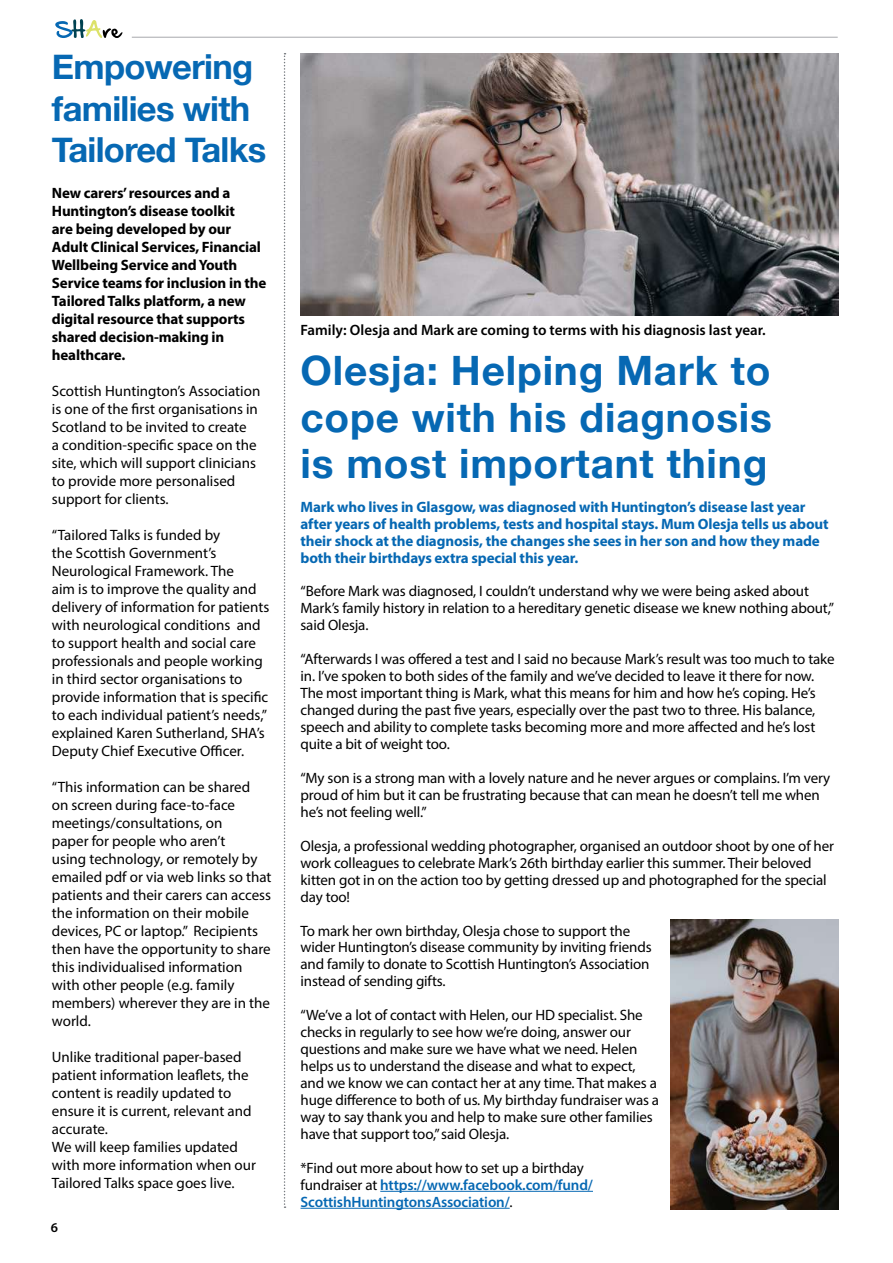
<style>
.page{position:relative;width:893px;height:1263px;background:#fff}
.page>*{position:absolute;margin:0;border:0;box-sizing:border-box;transform-origin:0 0}
.t1{font:700 40.5px/46.7px "Helvetica Neue";letter-spacing:.02em;color:#0668b3;text-align:justify}
.t2{font:700 34.5px/41.4px "Helvetica Neue";letter-spacing:-.02em;color:#0668b3}
.t3{font:15px/18px "Myriad Pro";letter-spacing:-.01em;color:#000}
.t4{font:700 15px/18px "Myriad Pro";letter-spacing:-.01em;color:#000}
.t5{font:700 15px/17px "Myriad Pro";letter-spacing:-.01em;color:#0668b3}
.t6{font:600 15px/17px "Myriad Pro";letter-spacing:-.01em;color:#0668b3}
.t7{font:600 15px "Myriad Pro";color:#000}
.t8{font:600 13.5px "Myriad Pro";color:#000}
.s1{font-weight:400;color:#000}
</style>
<div class="page">
<svg style="left:55px;top:19px;width:67px;height:19px"></svg>
<hr style="left:132px;top:37px;width:706px;height:1px;background:#a7a9ac">
<hr style="left:380px;top:1191px;width:213px;height:1px;background:#0668b3">
<hr style="left:300px;top:1208px;width:210px;height:1px;background:#0668b3">
<svg style="left:284px;top:53px;width:2px;height:1155px"></svg>
<img style="left:670px;top:920px;width:169px;height:289px">
<img style="left:300px;top:54px;width:539px;height:261px">
<h2 class="t2" style="left:52px;top:47px;width:216px">Empowering families with<br>Tailored Talks</h2>
<p class="t4" style="left:52px;top:183px;width:216px">New carers’ resources and a<br>Huntington’s disease toolkit<br>are being developed by our<br>Adult Clinical Services, Financial<br>Wellbeing Service and Youth<br>Service teams for inclusion in the<br>Tailored Talks platform, a new digital resource that supports shared decision-making in healthcare.</p>
<p class="t3" style="left:52px;top:382px;width:210px">Scottish Huntington’s Association is one of the first organisations in<br>Scotland to be invited to create<br>a condition-specific space on the site, which will support clinicians to provide more personalised support for clients.</p>
<p class="t3" style="left:52px;top:526px;width:219px">“Tailored Talks is funded by<br>the Scottish Government’s Neurological Framework. The<br>aim is to improve the quality and delivery of information for patients with neurological conditions and to support health and social care professionals and people working in third sector organisations to provide information that is specific to each individual patient’s needs,” explained Karen Sutherland, SHA’s Deputy Chief Executive Officer.</p>
<p class="t3" style="left:52px;top:778px;width:221px">“This information can be shared<br>on screen during face-to-face meetings/consultations, on<br>paper for people who aren’t<br>using technology, or remotely by emailed pdf or via web links so that patients and their carers can access the information on their mobile devices, PC or laptop.” Recipients then have the opportunity to share this individualised information with other people (e.g. family members) wherever they are in the world.</p>
<p class="t3" style="left:52px;top:1048px;width:206px">Unlike traditional paper-based patient information leaflets, the content is readily updated to ensure it is current, relevant and accurate.<br>We will keep families updated with more information when our<br>Tailored Talks space goes live.</p>
<p class="t8" style="left:51px;top:1219px;width:9px">6</p>
<p class="t7" style="left:300px;top:320px;width:467px">Family: Olesja and Mark are coming to terms with his diagnosis last year.</p>
<h1 class="t1" style="left:300px;top:348px;width:473px">Olesja: Helping Mark to cope with his diagnosis is most important thing</h1>
<p class="t5" style="left:300px;top:498px;width:530px">Mark who lives in Glasgow, was diagnosed with Huntington’s disease last year after years of health problems, tests and hospital stays. Mum Olesja tells us about their shock at the diagnosis, the changes she sees in her son and how they made both their birthdays extra special this year.</p>
<p class="t3" style="left:300px;top:583px;width:535px;line-height:17px">“Before Mark was diagnosed, I couldn’t understand why we were being asked about<br>Mark’s family history in relation to a hereditary genetic disease we knew nothing about,” said Olesja.</p>
<p class="t3" style="left:300px;top:650px;width:536px;line-height:17px">“Afterwards I was offered a test and I said no because Mark’s result was too much to take in. I’ve spoken to both sides of the family and we’ve decided to leave it there for now.<br>The most important thing is Mark, what this means for him and how he’s coping. He’s changed during the past five years, especially over the past two to three. His balance, speech and ability to complete tasks becoming more and more affected and he’s lost quite a bit of weight too.</p>
<p class="t3" style="left:300px;top:769px;width:531px;line-height:17px">“My son is a strong man with a lovely nature and he never argues or complains. I’m very proud of him but it can be frustrating because that can mean he doesn’t tell me when he’s not feeling well.”</p>
<p class="t3" style="left:300px;top:837px;width:535px;line-height:17px">Olesja, a professional wedding photographer, organised an outdoor shoot by one of her work colleagues to celebrate Mark’s 26th birthday earlier this summer. Their beloved kitten got in on the action too by getting dressed up and photographed for the special day too!</p>
<p class="t3" style="left:300px;top:922px;width:353px;line-height:17px">To mark her own birthday, Olesja chose to support the wider Huntington’s disease community by inviting friends and family to donate to Scottish Huntington’s Association instead of sending gifts.</p>
<p class="t3" style="left:300px;top:1006px;width:360px;line-height:17px">“We’ve a lot of contact with Helen, our HD specialist. She checks in regularly to see how we’re doing, answer our questions and make sure we have what we need. Helen helps us to understand the disease and what to expect, and we know we can contact her at any time. That makes a huge difference to both of us. My birthday fundraiser was a way to say thank you and help to make sure other families have that support too,” said Olesja.</p>
<p class="t6" style="left:300px;top:1159px;width:294px"><span class="s1">*Find out more about how to set up a birthday fundraiser at</span> https://www.facebook.com/fund/<br>ScottishHuntingtonsAssociation/<span class="s1">.</span></p>
</div>
